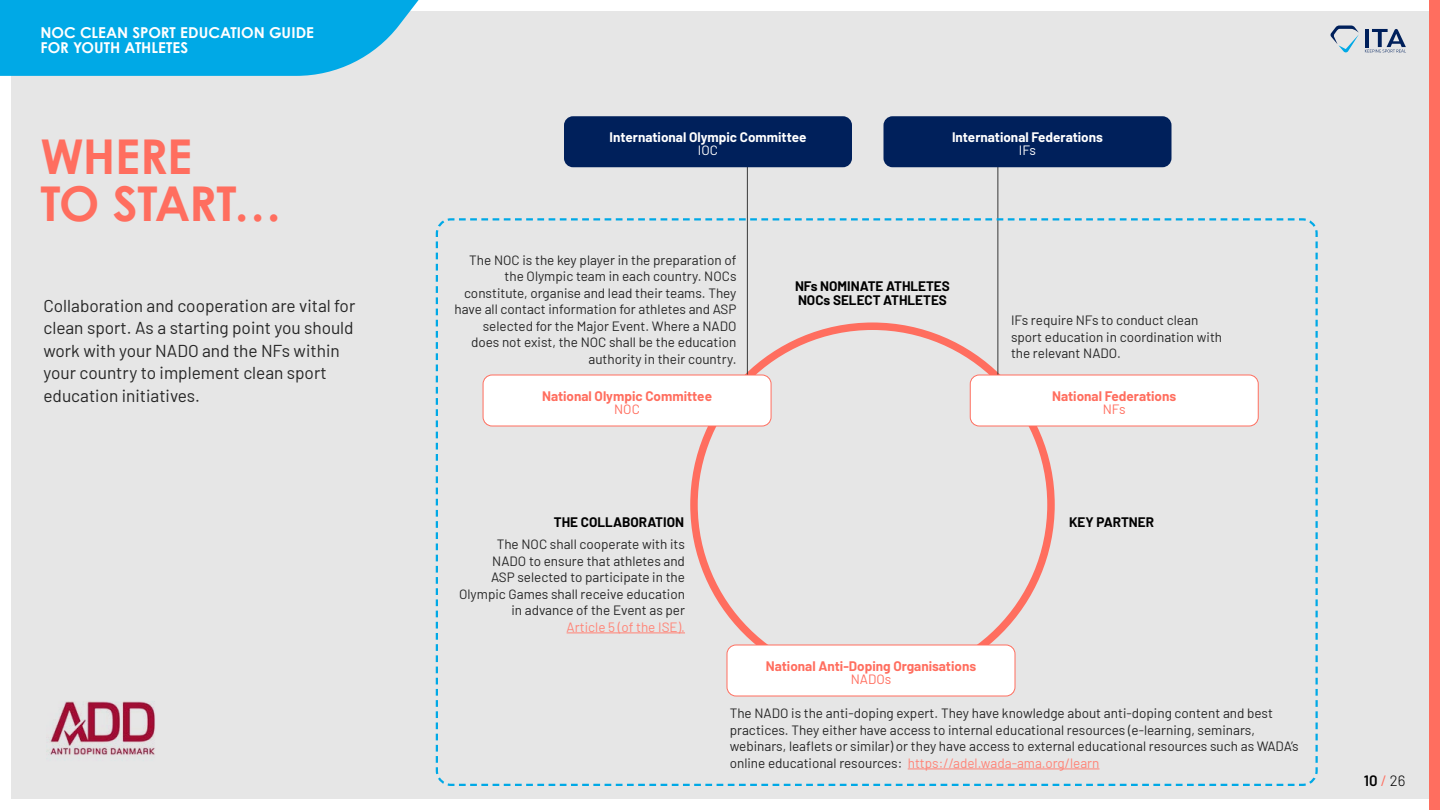
<style>
.page{position:relative;width:1440px;height:810px;background:#fff}
.page>*{position:absolute;margin:0;border:0;box-sizing:border-box;transform-origin:0 0}
.t1{font:700 48px/46.5px "Century Gothic";letter-spacing:-.015em;color:#ff6e5f}
.t2{font:17.25px/22.5px "Barlow";color:#262626}
.t3{font:700 15px/15px "Century Gothic";color:#fff}
.t4{font:600 15px "Barlow";color:#000}
.t5{font:13.5px/16.5px "Barlow";color:#262626;text-align:right}
.t6{font:700 13.5px "Barlow";color:#ff6e5f}
.t7{font:700 13.5px/13.5px "Barlow";color:#000}
.t8{font:700 13.5px "Barlow";color:#fff}
.t9{font:13.5px "Barlow";color:#ff8477}
.t10{font:13.5px "Barlow";color:#ff6e5f}
.t11{font:13.5px "Barlow";color:#fff}
.s1{color:#ff8477}
.s2{font-weight:400;color:#ff6e5f}
.s3{font-weight:300}
</style>
<div class="page">
<div style="left:11px;top:11px;width:1419px;height:788px;background:#e6e6e6"></div>
<div style="left:1430px;top:0;width:10px;height:810px;background:#ff6e5f"></div>
<hr style="left:747px;top:160px;width:1px;height:224px;background:#383838">
<hr style="left:998px;top:160px;width:1px;height:224px;background:#383838">
<div style="left:564px;top:116px;width:288px;height:51px;background:#00205b;border-radius:9px"></div>
<div style="left:884px;top:116px;width:288px;height:51px;background:#00205b;border-radius:9px"></div>
<svg style="left:435px;top:217px;width:883px;height:569px"></svg>
<svg style="left:1365px;top:29px;width:41px;height:24px"></svg>
<svg style="left:1330px;top:26px;width:29px;height:27px"></svg>
<hr style="left:1365px;top:29px;width:4px;height:18px;background:#00205b">
<svg style="left:0;top:0;width:419px;height:76px;background:#14aee6"></svg>
<hr style="left:908px;top:769px;width:192px;height:1px;background:#ff8477">
<hr style="left:567px;top:633px;width:118px;height:1px;background:#ff8477">
<img style="left:46px;top:701px;width:109px;height:54px">
<p class="t3" style="left:40px;top:25px;width:275px">NOC CLEAN SPORT EDUCATION GUIDE<br>FOR YOUTH ATHLETES</p>
<h1 class="t1" style="left:40px;top:131px;width:243px">WHERE<br>TO START…</h1>
<p class="t2" style="left:43px;top:293px;width:313px">Collaboration and cooperation are vital for clean sport. As a starting point you should work with your NADO and the NFs within your country to implement clean sport education initiatives.</p>
<p class="t8" style="left:610px;top:127px;width:198px">International Olympic Committee</p>
<p class="t11" style="left:698px;top:141px;width:22px">IOC</p>
<p class="t8" style="left:952px;top:127px;width:152px">International Federations</p>
<p class="t11" style="left:1019px;top:141px;width:19px">IFs</p>
<p class="t5" style="left:455px;top:251px;width:284px">The NOC is the key player in the preparation of the Olympic team in each country. NOCs constitute, organise and lead their teams. They have all contact information for athletes and ASP selected for the Major Event. Where a NADO does not exist, the NOC shall be the education authority in their country.</p>
<p class="t6" style="left:542px;top:386px;width:171px">National Olympic Committee</p>
<p class="t10" style="left:614px;top:399px;width:27px">NOC</p>
<p class="t7" style="left:795px;top:278px;width:156px">NFs NOMINATE ATHLETES<br>NOCs SELECT ATHLETES</p>
<p class="t5" style="left:1011px;top:311px;width:213px;text-align:left">IFs require NFs to conduct clean sport education in coordination with the relevant NADO.</p>
<p class="t6" style="left:1052px;top:386px;width:126px">National Federations</p>
<p class="t10" style="left:1103px;top:399px;width:24px">NFs</p>
<p class="t7" style="left:554px;top:514px;width:132px">THE COLLABORATION</p>
<p class="t7" style="left:1069px;top:514px;width:86px">KEY PARTNER</p>
<p class="t5" style="left:459px;top:535px;width:227px">The NOC shall cooperate with its<br>NADO to ensure that athletes and<br>ASP selected to participate in the Olympic Games shall receive education in advance of the Event as per</p>
<p class="t9" style="left:567px;top:617px;width:120px">Article 5 (of the ISE).</p>
<p class="t6" style="left:766px;top:656px;width:212px">National Anti-Doping Organisations</p>
<p class="t10" style="left:851px;top:669px;width:42px">NADOs</p>
<p class="t5" style="left:730px;top:704px;width:571px;text-align:left">The NADO is the anti-doping expert. They have knowledge about anti-doping content and best practices. They either have access to internal educational resources (e-learning, seminars, webinars, leaflets or similar) or they have access to external educational resources such as WADA’s online educational resources: <span class="s1">https://adel.wada-ama.org/learn</span></p>
<p class="t4" style="left:1364px;top:769px;width:43px">10 <span class="s2">/</span> <span class="s3">26</span></p>
</div>
